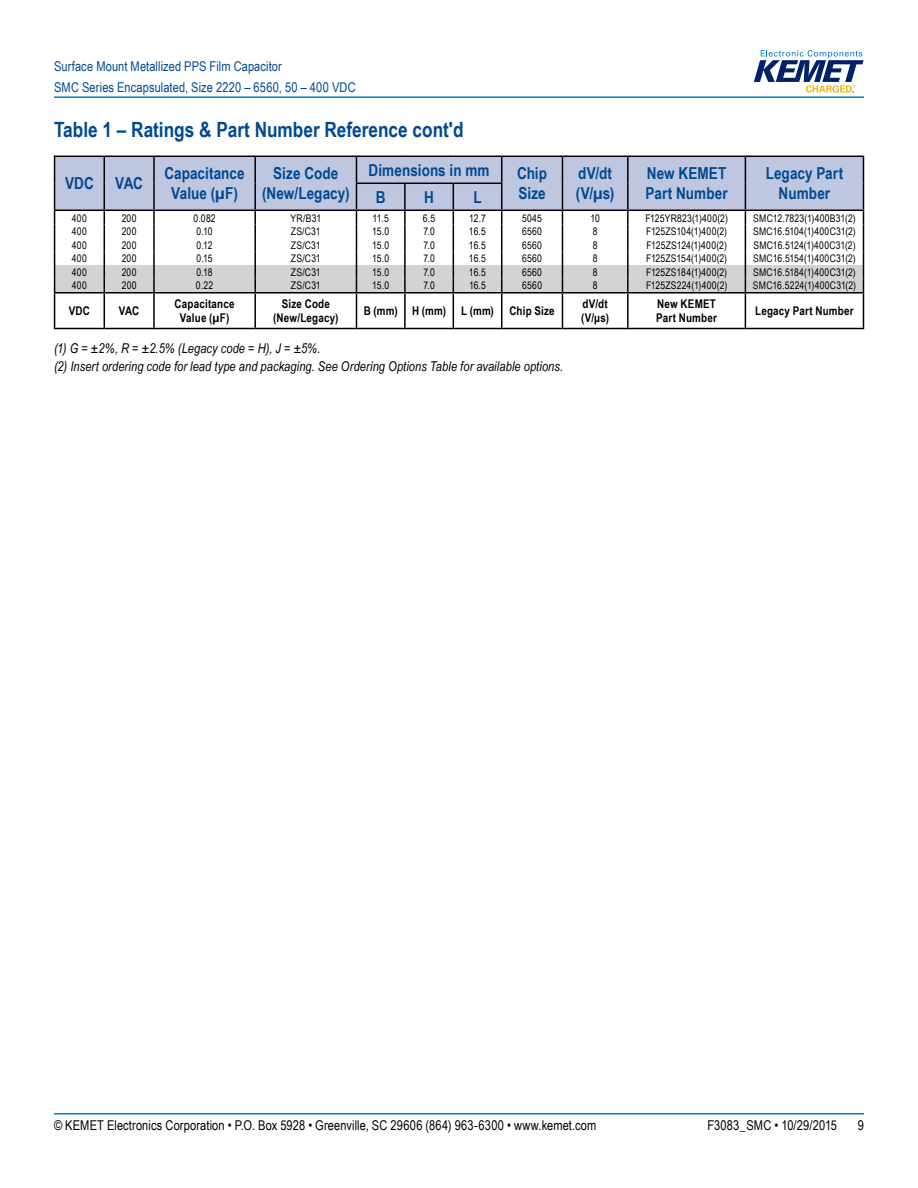
<style>
.page{position:relative;width:918px;height:1188px;background:#fff}
.page>*{position:absolute;margin:0;border:0;box-sizing:border-box;transform-origin:0 0}
.t1{font:700 21px "Arial Narrow";color:#004990}
.t2{font:700 16.5px/19.8px "Arial Narrow";letter-spacing:.005em;color:#004990}
.t3{font:italic 13.5px/18px "Arial Narrow";letter-spacing:.005em;color:#000}
.t4{font:13.5px "Arial Narrow";letter-spacing:.01em;color:#000}
.t5{font:13.5px/21px "Arial Narrow";letter-spacing:.005em;color:#004990}
.t6{font:700 12px/13.5px "Arial Narrow";letter-spacing:.015em;color:#000;text-align:center}
.t7{font:10.5px "Arial Narrow";letter-spacing:.02em;color:#000}
</style>
<div class="page">
<hr style="left:54px;top:1113px;width:810px;height:2px;background:#007dc3">
<hr style="left:54px;top:96px;width:810px;height:2px;background:#007dc3">
<svg style="left:754px;top:50px;width:110px;height:43px"></svg>
<hr style="left:54px;top:156px;width:50px;height:1px;background:#000">
<hr style="left:104px;top:156px;width:50px;height:1px;background:#000">
<hr style="left:154px;top:156px;width:101px;height:1px;background:#000">
<hr style="left:255px;top:156px;width:101px;height:1px;background:#000">
<hr style="left:356px;top:156px;width:49px;height:1px;background:#000">
<hr style="left:405px;top:156px;width:48px;height:1px;background:#000">
<hr style="left:453px;top:156px;width:49px;height:1px;background:#000">
<hr style="left:502px;top:156px;width:60px;height:1px;background:#000">
<hr style="left:562px;top:156px;width:66px;height:1px;background:#000">
<hr style="left:628px;top:156px;width:117px;height:1px;background:#000">
<hr style="left:745px;top:156px;width:119px;height:1px;background:#000">
<svg style="left:54px;top:157px;width:810px;height:172px"></svg>
<p class="t5" style="left:54px;top:55px;width:303px">Surface Mount Metallized PPS Film Capacitor<br>SMC Series Encapsulated, Size 2220 – 6560, 50 – 400 VDC</p>
<h1 class="t1" style="left:54px;top:113px;width:411px">Table 1 – Ratings &amp; Part Number Reference cont'd</h1>
<h2 class="t2" style="left:65px;top:173px;width:30px">VDC</h2>
<h2 class="t2" style="left:115px;top:173px;width:29px">VAC</h2>
<h2 class="t2" style="left:164px;top:163px;width:82px;text-align:center">Capacitance<br>Value (µF)</h2>
<h2 class="t2" style="left:262px;top:163px;width:89px;text-align:center">Size Code (New/Legacy)</h2>
<h2 class="t2" style="left:369px;top:159px;width:122px">Dimensions in mm</h2>
<h2 class="t2" style="left:517px;top:163px;width:31px">Chip<br>Size</h2>
<h2 class="t2" style="left:576px;top:163px;width:40px">dV/dt (V/µs)</h2>
<h2 class="t2" style="left:646px;top:163px;width:84px">New KEMET<br>Part Number</h2>
<h2 class="t2" style="left:766px;top:163px;width:79px">Legacy Part</h2>
<h2 class="t2" style="left:376px;top:186px;width:11px">B</h2>
<h2 class="t2" style="left:424px;top:186px;width:11px">H</h2>
<h2 class="t2" style="left:473px;top:186px;width:10px">L</h2>
<h2 class="t2" style="left:779px;top:183px;width:53px">Number</h2>
<p class="t7" style="left:72px;top:210px;width:16px">400</p>
<p class="t7" style="left:122px;top:210px;width:16px">200</p>
<p class="t7" style="left:193px;top:210px;width:24px">0.082</p>
<p class="t7" style="left:290px;top:210px;width:32px">YR/B31</p>
<p class="t7" style="left:373px;top:210px;width:18px">11.5</p>
<p class="t7" style="left:423px;top:210px;width:14px">6.5</p>
<p class="t7" style="left:469px;top:210px;width:18px">12.7</p>
<p class="t7" style="left:522px;top:210px;width:21px">5045</p>
<p class="t7" style="left:590px;top:210px;width:11px">10</p>
<p class="t7" style="left:645px;top:210px;width:84px">F125YR823(1)400(2)</p>
<p class="t7" style="left:753px;top:210px;width:104px">SMC12.7823(1)400B31(2)</p>
<p class="t7" style="left:72px;top:224px;width:16px">400</p>
<p class="t7" style="left:122px;top:224px;width:16px">200</p>
<p class="t7" style="left:196px;top:224px;width:18px">0.10</p>
<p class="t7" style="left:291px;top:224px;width:31px">ZS/C31</p>
<p class="t7" style="left:372px;top:224px;width:18px">15.0</p>
<p class="t7" style="left:423px;top:224px;width:13px">7.0</p>
<p class="t7" style="left:469px;top:224px;width:19px">16.5</p>
<p class="t7" style="left:522px;top:224px;width:21px">6560</p>
<p class="t7" style="left:593px;top:224px;width:6px">8</p>
<p class="t7" style="left:646px;top:224px;width:83px">F125ZS104(1)400(2)</p>
<p class="t7" style="left:753px;top:224px;width:104px">SMC16.5104(1)400C31(2)</p>
<p class="t7" style="left:72px;top:237px;width:16px">400</p>
<p class="t7" style="left:122px;top:237px;width:16px">200</p>
<p class="t7" style="left:197px;top:237px;width:18px">0.12</p>
<p class="t7" style="left:291px;top:237px;width:31px">ZS/C31</p>
<p class="t7" style="left:372px;top:237px;width:18px">15.0</p>
<p class="t7" style="left:423px;top:237px;width:13px">7.0</p>
<p class="t7" style="left:469px;top:237px;width:19px">16.5</p>
<p class="t7" style="left:522px;top:237px;width:21px">6560</p>
<p class="t7" style="left:593px;top:237px;width:6px">8</p>
<p class="t7" style="left:646px;top:237px;width:82px">F125ZS124(1)400(2)</p>
<p class="t7" style="left:753px;top:237px;width:104px">SMC16.5124(1)400C31(2)</p>
<p class="t7" style="left:72px;top:251px;width:16px">400</p>
<p class="t7" style="left:122px;top:251px;width:16px">200</p>
<p class="t7" style="left:197px;top:251px;width:18px">0.15</p>
<p class="t7" style="left:291px;top:251px;width:31px">ZS/C31</p>
<p class="t7" style="left:372px;top:251px;width:18px">15.0</p>
<p class="t7" style="left:423px;top:251px;width:13px">7.0</p>
<p class="t7" style="left:469px;top:251px;width:19px">16.5</p>
<p class="t7" style="left:522px;top:251px;width:21px">6560</p>
<p class="t7" style="left:593px;top:251px;width:6px">8</p>
<p class="t7" style="left:646px;top:251px;width:82px">F125ZS154(1)400(2)</p>
<p class="t7" style="left:753px;top:251px;width:104px">SMC16.5154(1)400C31(2)</p>
<p class="t7" style="left:72px;top:264px;width:16px">400</p>
<p class="t7" style="left:122px;top:264px;width:16px">200</p>
<p class="t7" style="left:197px;top:264px;width:18px">0.18</p>
<p class="t7" style="left:291px;top:264px;width:31px">ZS/C31</p>
<p class="t7" style="left:372px;top:264px;width:18px">15.0</p>
<p class="t7" style="left:423px;top:264px;width:13px">7.0</p>
<p class="t7" style="left:469px;top:264px;width:19px">16.5</p>
<p class="t7" style="left:522px;top:264px;width:21px">6560</p>
<p class="t7" style="left:593px;top:264px;width:6px">8</p>
<p class="t7" style="left:646px;top:264px;width:83px">F125ZS184(1)400(2)</p>
<p class="t7" style="left:753px;top:264px;width:104px">SMC16.5184(1)400C31(2)</p>
<p class="t7" style="left:72px;top:278px;width:16px">400</p>
<p class="t7" style="left:122px;top:278px;width:16px">200</p>
<p class="t7" style="left:196px;top:278px;width:19px">0.22</p>
<p class="t7" style="left:291px;top:278px;width:31px">ZS/C31</p>
<p class="t7" style="left:372px;top:278px;width:18px">15.0</p>
<p class="t7" style="left:423px;top:278px;width:13px">7.0</p>
<p class="t7" style="left:469px;top:278px;width:19px">16.5</p>
<p class="t7" style="left:522px;top:278px;width:21px">6560</p>
<p class="t7" style="left:593px;top:278px;width:6px">8</p>
<p class="t7" style="left:646px;top:278px;width:83px">F125ZS224(1)400(2)</p>
<p class="t7" style="left:753px;top:278px;width:105px">SMC16.5224(1)400C31(2)</p>
<p class="t6" style="left:69px;top:303px;width:23px">VDC</p>
<p class="t6" style="left:119px;top:303px;width:22px">VAC</p>
<p class="t6" style="left:175px;top:297px;width:61px">Capacitance<br>Value (µF)</p>
<p class="t6" style="left:273px;top:297px;width:67px">Size Code (New/Legacy)</p>
<p class="t6" style="left:364px;top:303px;width:84px">B (mm) H (mm)</p>
<p class="t6" style="left:461px;top:303px;width:34px">L (mm)</p>
<p class="t6" style="left:509px;top:303px;width:47px">Chip Size</p>
<p class="t6" style="left:581px;top:297px;width:29px;text-align:left">dV/dt (V/μs)</p>
<p class="t6" style="left:656px;top:297px;width:62px;text-align:left">New KEMET<br>Part Number</p>
<p class="t6" style="left:755px;top:303px;width:100px">Legacy Part Number</p>
<p class="t3" style="left:54px;top:339px;width:511px">(1) G = ±2%, R = ±2.5% (Legacy code = H), J = ±5%.<br>(2) Insert ordering code for lead type and packaging. See Ordering Options Table for available options.</p>
<p class="t4" style="left:54px;top:1116px;width:544px">© KEMET Electronics Corporation • P.O. Box 5928 • Greenville, SC 29606 (864) 963-6300 • www.kemet.com</p>
<p class="t4" style="left:707px;top:1116px;width:131px">F3083_SMC • 10/29/2015</p>
<p class="t4" style="left:858px;top:1116px;width:8px">9</p>
</div>
